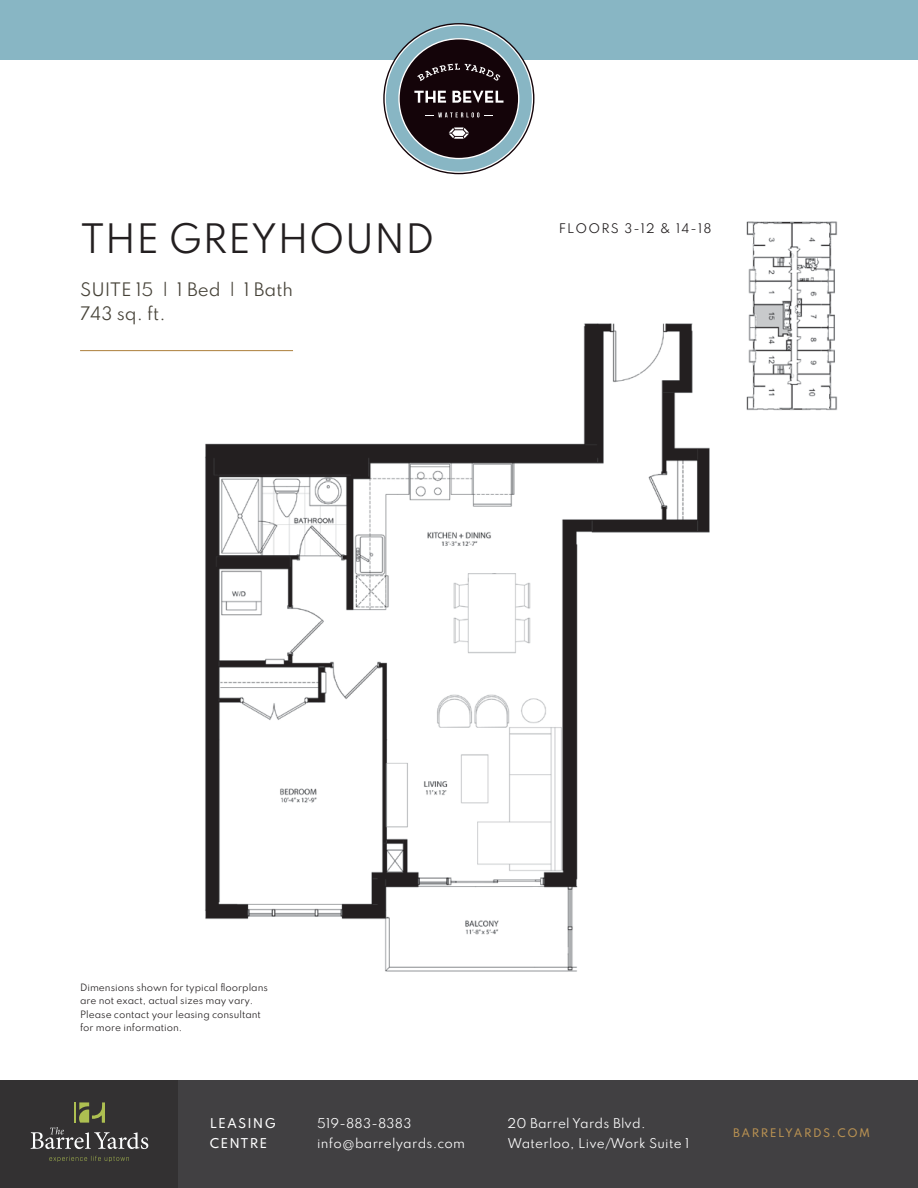
<style>
.page{position:relative;width:918px;height:1188px;background:#fff}
.page>*{position:absolute;margin:0;border:0;box-sizing:border-box;transform-origin:0 0}
.t1{font:100 36px "Spartan";color:#231f20}
.t2{font:100 16.5px/24px "Spartan";color:#464238}
.t3{font:100 12px/19.5px "Spartan";letter-spacing:.02em;color:#fff}
.t4{font:100 12px/19.5px "Spartan";letter-spacing:.1em;color:#fff}
.t5{font:100 11.85px "Spartan";letter-spacing:.1em;color:#231f20}
.t6{font:100 10.5px "Spartan";letter-spacing:.15em;color:#b89152}
.t7{font:100 9px/13.5px "Spartan";color:#231f20}
</style>
<div class="page">
<div style="left:0;top:0;width:918px;height:60px;background:#88b6c4"></div>
<div style="left:0;top:1080px;width:918px;height:108px;background:#414042"></div>
<div style="left:0;top:1080px;width:178px;height:108px;background:#333132"></div>
<svg style="left:49px;top:1156px;width:80px;height:6px"></svg>
<svg style="left:31px;top:1102px;width:117px;height:47px"></svg>
<svg style="left:383px;top:23px;width:151px;height:151px"></svg>
<img style="left:120px;top:323px;width:590px;height:649px">
<hr style="left:80px;top:350px;width:213px;height:1px;background:#ad7f3b">
<img style="left:746px;top:221px;width:92px;height:190px">
<h1 class="t1" style="left:80px;top:211px;width:356px">THE GREYHOUND</h1>
<h2 class="t2" style="left:80px;top:277px;width:215px">SUITE 15 | 1 Bed | 1 Bath<br>743 sq. ft.</h2>
<h3 class="t5" style="left:559px;top:220px;width:154px">FLOORS 3-12 &amp; 14-18</h3>
<p class="t7" style="left:80px;top:980px;width:189px">Dimensions shown for typical floorplans are not exact, actual sizes may vary.<br>Please contact your leasing consultant for more information.</p>
<h3 class="t4" style="left:210px;top:1113px;width:68px">LEASING<br>CENTRE</h3>
<h3 class="t3" style="left:317px;top:1113px;width:150px">519-883-8383 info@barrelyards.com</h3>
<h3 class="t3" style="left:507px;top:1113px;width:184px">20 Barrel Yards Blvd.<br>Waterloo, Live/Work Suite 1</h3>
<p class="t6" style="left:733px;top:1125px;width:139px">BARRELYARDS.COM</p>
</div>
